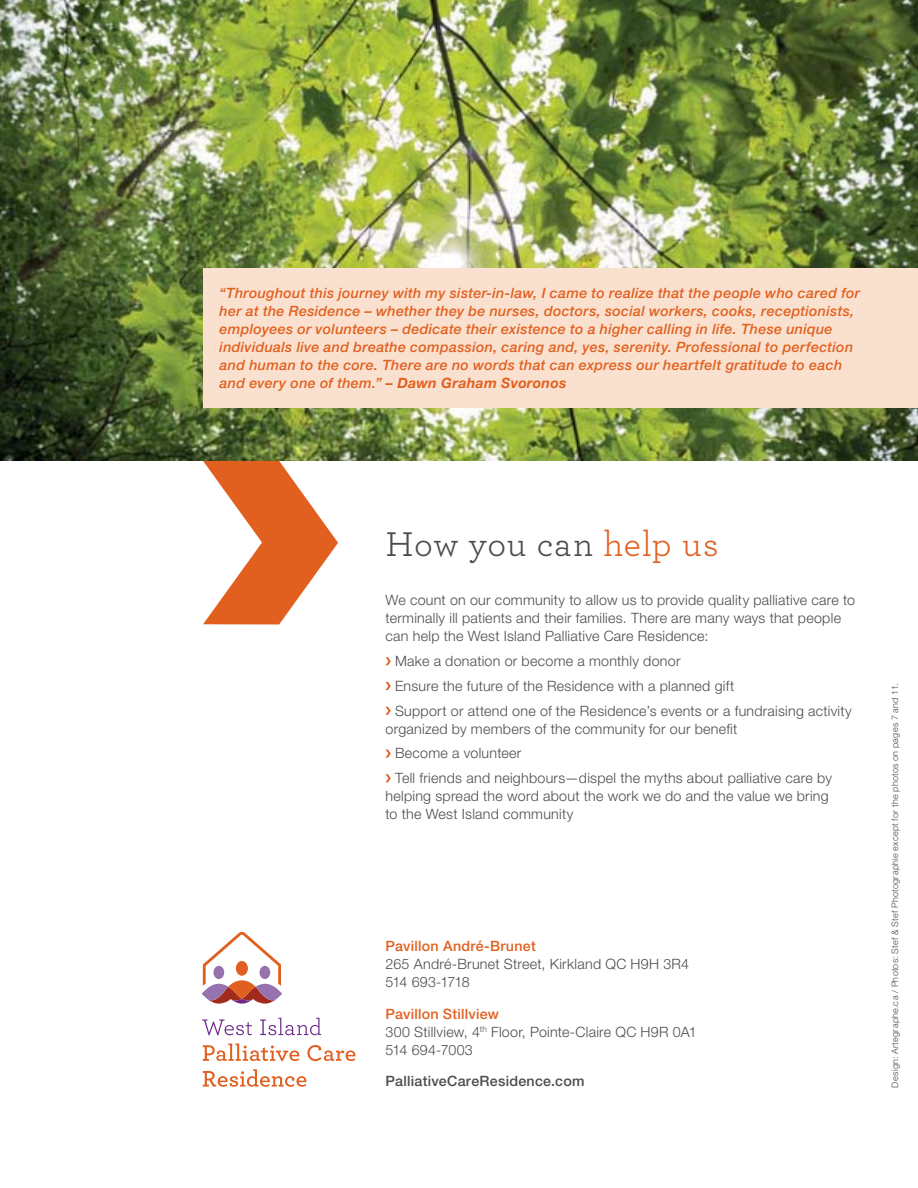
<style>
.page{position:relative;width:918px;height:1188px;background:#fff}
.page>*{position:absolute;margin:0;border:0;box-sizing:border-box;transform-origin:0 0}
.t1{font:36px "Archer";letter-spacing:.02em;color:#4c4c4e}
.t2{font:300 14.25px/18px "Helvetica Neue LT Std";letter-spacing:.02em;color:#4c4c4e}
.t3{font:italic 500 14.25px/18px "Helvetica Neue LT Std";letter-spacing:.02em;color:#e1601f}
.t4{font:500 14.25px "Helvetica Neue LT Std";letter-spacing:.02em;color:#4c4c4e}
.t5{font:500 14.25px "Helvetica Neue LT Std";letter-spacing:.02em;color:#e1601f}
.t6{font:300 9px "Helvetica Neue LT Std";letter-spacing:.035em;color:#4c4c4e}
.s1{font-weight:700}
.s2{color:#e1601f}
.s3{font-weight:500;color:#e1601f}
</style>
<div class="page">
<img style="left:0;top:0;width:918px;height:461px">
<svg style="left:386px;top:657px;width:5px;height:8px"></svg>
<svg style="left:386px;top:682px;width:5px;height:8px"></svg>
<svg style="left:386px;top:707px;width:5px;height:8px"></svg>
<svg style="left:386px;top:749px;width:5px;height:9px"></svg>
<svg style="left:386px;top:774px;width:5px;height:8px"></svg>
<svg style="left:202px;top:1020px;width:50px;height:15px"></svg>
<svg style="left:260px;top:1018px;width:61px;height:17px"></svg>
<svg style="left:203px;top:1044px;width:96px;height:17px"></svg>
<svg style="left:307px;top:1045px;width:48px;height:16px"></svg>
<svg style="left:203px;top:1069px;width:103px;height:18px"></svg>
<svg style="left:202px;top:932px;width:80px;height:72px"></svg>
<div style="left:203px;top:268px;width:715px;height:139px;background:#fae1cf"></div>
<svg style="left:203px;top:461px;width:135px;height:163px"></svg>
<p class="t3" style="left:220px;top:285px;width:642px">“Throughout this journey with my sister-in-law, I came to realize that the people who cared for her at the Residence – whether they be nurses, doctors, social workers, cooks, receptionists, employees or volunteers – dedicate their existence to a higher calling in life. These unique individuals live and breathe compassion, caring and, yes, serenity. Professional to perfection and human to the core. There are no words that can express our heartfelt gratitude to each and every one of them.” <span class="s1">– Dawn Graham Svoronos</span></p>
<h1 class="t1" style="left:386px;top:530px;width:334px">How you can <span class="s2">help us</span></h1>
<p class="t2" style="left:386px;top:593px;width:471px">We count on our community to allow us to provide quality palliative care to terminally ill patients and their families. There are many ways that people can help the West Island Palliative Care Residence:</p>
<p class="t2" style="left:395px;top:650px;width:458px;line-height:24.8px">Make a donation or become a monthly donor<br>Ensure the future of the Residence with a planned gift<br>Support or attend one of the Residence’s events or a fundraising activity</p>
<p class="t2" style="left:395px;top:717px;width:438px;line-height:24.8px;text-indent:-10px">organized by members of the community for our benefit<br>Become a volunteer<br>Tell friends and neighbours—dispel the myths about palliative care by</p>
<p class="t2" style="left:386px;top:788px;width:445px">helping spread the word about the work we do and the value we bring to the West Island community</p>
<p class="t5" style="left:386px;top:941px;width:152px">Pavillon André-Brunet</p>
<p class="t2" style="left:386px;top:957px;width:305px">265 André-Brunet Street, Kirkland QC H9H 3R4<br>514 693-1718</p>
<p class="t2" style="left:386px;top:1006px;width:313px"><span class="s3">Pavillon Stillview<br></span>300 Stillview, 4<sup>th</sup> Floor, Pointe-Claire QC H9R 0A1<br>514 694-7003</p>
<p class="t4" style="left:386px;top:1076px;width:201px">PalliativeCareResidence.com</p>
<p class="t6" style="left:892px;top:1088px;width:406px;rotate:-90deg">Design: Artegraphe.ca / Photos: Stef &amp; Stef Photographie except for the photos on pages 7 and 11.</p>
</div>
